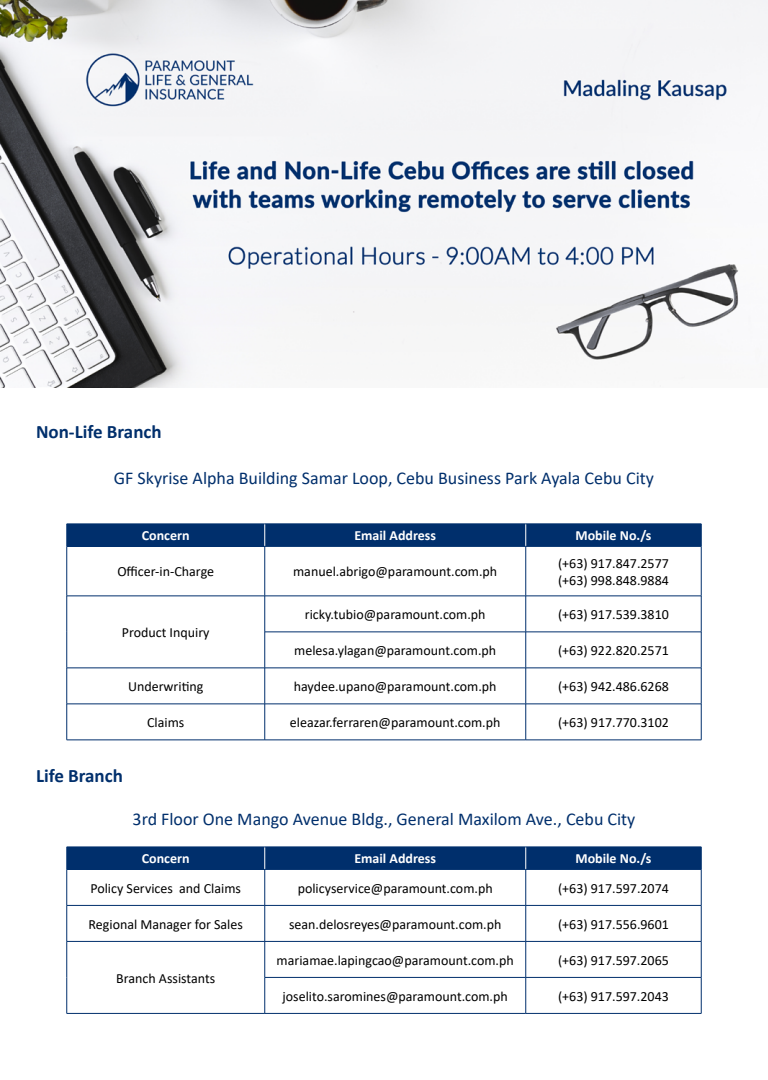
<style>
.page{position:relative;width:768px;height:1080px;background:#fff}
.page>*{position:absolute;margin:0;border:0;box-sizing:border-box;transform-origin:0 0}
.t1{font:700 19px "Calibri";color:#002f6c}
.t2{font:18px "Calibri";color:#002f6c}
.t3{font:14px/16.8px "Calibri";color:#000}
.t4{font:700 14px "Calibri";color:#fff}
</style>
<div class="page">
<div style="left:67px;top:524px;width:198px;height:22px;background:#002f6c"></div>
<div style="left:264px;top:524px;width:438px;height:22px;background:#002f6c"></div>
<hr style="left:67px;top:546px;width:198px;height:1px;background:#002f6c">
<hr style="left:67px;top:546px;width:1px;height:50px;background:#002f6c">
<hr style="left:265px;top:546px;width:1px;height:50px;background:#002f6c">
<hr style="left:67px;top:596px;width:198px;height:1px;background:#002f6c">
<hr style="left:67px;top:596px;width:1px;height:36px;background:#002f6c">
<hr style="left:265px;top:596px;width:1px;height:36px;background:#002f6c">
<hr style="left:67px;top:632px;width:1px;height:36px;background:#002f6c">
<hr style="left:265px;top:632px;width:1px;height:36px;background:#002f6c">
<hr style="left:67px;top:668px;width:198px;height:1px;background:#002f6c">
<hr style="left:67px;top:668px;width:1px;height:36px;background:#002f6c">
<hr style="left:265px;top:668px;width:1px;height:36px;background:#002f6c">
<hr style="left:67px;top:704px;width:198px;height:1px;background:#002f6c">
<hr style="left:67px;top:704px;width:1px;height:36px;background:#002f6c">
<hr style="left:265px;top:704px;width:1px;height:36px;background:#002f6c">
<hr style="left:67px;top:740px;width:198px;height:1px;background:#002f6c">
<hr style="left:265px;top:546px;width:261px;height:1px;background:#002f6c">
<hr style="left:526px;top:546px;width:175px;height:1px;background:#002f6c">
<hr style="left:526px;top:546px;width:1px;height:50px;background:#002f6c">
<hr style="left:701px;top:546px;width:1px;height:50px;background:#002f6c">
<hr style="left:265px;top:596px;width:261px;height:1px;background:#002f6c">
<hr style="left:526px;top:596px;width:175px;height:1px;background:#002f6c">
<hr style="left:526px;top:596px;width:1px;height:36px;background:#002f6c">
<hr style="left:701px;top:596px;width:1px;height:36px;background:#002f6c">
<hr style="left:265px;top:632px;width:261px;height:1px;background:#002f6c">
<hr style="left:526px;top:632px;width:175px;height:1px;background:#002f6c">
<hr style="left:526px;top:632px;width:1px;height:36px;background:#002f6c">
<hr style="left:701px;top:632px;width:1px;height:36px;background:#002f6c">
<hr style="left:265px;top:668px;width:261px;height:1px;background:#002f6c">
<hr style="left:526px;top:668px;width:175px;height:1px;background:#002f6c">
<hr style="left:526px;top:668px;width:1px;height:36px;background:#002f6c">
<hr style="left:701px;top:668px;width:1px;height:36px;background:#002f6c">
<hr style="left:265px;top:704px;width:261px;height:1px;background:#002f6c">
<hr style="left:526px;top:704px;width:175px;height:1px;background:#002f6c">
<hr style="left:526px;top:704px;width:1px;height:36px;background:#002f6c">
<hr style="left:701px;top:704px;width:1px;height:36px;background:#002f6c">
<hr style="left:265px;top:740px;width:261px;height:1px;background:#002f6c">
<hr style="left:526px;top:740px;width:175px;height:1px;background:#002f6c">
<div style="left:67px;top:847px;width:198px;height:22px;background:#002f6c"></div>
<div style="left:264px;top:847px;width:438px;height:22px;background:#002f6c"></div>
<hr style="left:67px;top:869px;width:198px;height:1px;background:#002f6c">
<hr style="left:67px;top:870px;width:1px;height:35px;background:#002f6c">
<hr style="left:265px;top:870px;width:1px;height:35px;background:#002f6c">
<hr style="left:67px;top:905px;width:198px;height:1px;background:#002f6c">
<hr style="left:67px;top:906px;width:1px;height:35px;background:#002f6c">
<hr style="left:265px;top:906px;width:1px;height:35px;background:#002f6c">
<hr style="left:67px;top:941px;width:198px;height:1px;background:#002f6c">
<hr style="left:67px;top:942px;width:1px;height:35px;background:#002f6c">
<hr style="left:265px;top:942px;width:1px;height:35px;background:#002f6c">
<hr style="left:67px;top:977px;width:1px;height:36px;background:#002f6c">
<hr style="left:265px;top:977px;width:1px;height:36px;background:#002f6c">
<hr style="left:67px;top:1013px;width:198px;height:1px;background:#002f6c">
<hr style="left:265px;top:869px;width:261px;height:1px;background:#002f6c">
<hr style="left:526px;top:869px;width:175px;height:1px;background:#002f6c">
<hr style="left:526px;top:870px;width:1px;height:35px;background:#002f6c">
<hr style="left:701px;top:870px;width:1px;height:35px;background:#002f6c">
<hr style="left:265px;top:905px;width:261px;height:1px;background:#002f6c">
<hr style="left:526px;top:905px;width:175px;height:1px;background:#002f6c">
<hr style="left:526px;top:906px;width:1px;height:35px;background:#002f6c">
<hr style="left:701px;top:906px;width:1px;height:35px;background:#002f6c">
<hr style="left:265px;top:941px;width:261px;height:1px;background:#002f6c">
<hr style="left:526px;top:941px;width:175px;height:1px;background:#002f6c">
<hr style="left:526px;top:942px;width:1px;height:35px;background:#002f6c">
<hr style="left:701px;top:942px;width:1px;height:35px;background:#002f6c">
<hr style="left:265px;top:977px;width:261px;height:1px;background:#002f6c">
<hr style="left:526px;top:977px;width:175px;height:1px;background:#002f6c">
<hr style="left:526px;top:978px;width:1px;height:35px;background:#002f6c">
<hr style="left:701px;top:978px;width:1px;height:35px;background:#002f6c">
<hr style="left:265px;top:1013px;width:261px;height:1px;background:#002f6c">
<hr style="left:526px;top:1013px;width:175px;height:1px;background:#002f6c">
<img style="left:0;top:0;width:768px;height:388px">
<h1 class="t1" style="left:36px;top:418px;width:127px">Non-Life Branch</h1>
<p class="t2" style="left:114px;top:465px;width:542px">GF Skyrise Alpha Building Samar Loop, Cebu Business Park Ayala Cebu City</p>
<p class="t4" style="left:142px;top:526px;width:49px">Concern</p>
<p class="t4" style="left:354px;top:526px;width:83px">Email Address</p>
<p class="t4" style="left:575px;top:526px;width:78px">Mobile No./s</p>
<p class="t3" style="left:117px;top:563px;width:98px">Officer-in-Charge</p>
<p class="t3" style="left:293px;top:563px;width:206px">manuel.abrigo@paramount.com.ph</p>
<p class="t3" style="left:558px;top:555px;width:112px">(+63) 917.847.2577 (+63) 998.848.9884</p>
<p class="t3" style="left:122px;top:624px;width:89px">Product Inquiry</p>
<p class="t3" style="left:305px;top:606px;width:182px">ricky.tubio@paramount.com.ph</p>
<p class="t3" style="left:558px;top:606px;width:112px">(+63) 917.539.3810</p>
<p class="t3" style="left:294px;top:642px;width:204px">melesa.ylagan@paramount.com.ph</p>
<p class="t3" style="left:558px;top:642px;width:112px">(+63) 922.820.2571</p>
<p class="t3" style="left:128px;top:678px;width:77px">Underwriting</p>
<p class="t3" style="left:294px;top:678px;width:204px">haydee.upano@paramount.com.ph</p>
<p class="t3" style="left:558px;top:678px;width:112px">(+63) 942.486.6268</p>
<p class="t3" style="left:147px;top:714px;width:39px">Claims</p>
<p class="t3" style="left:290px;top:714px;width:212px">eleazar.ferraren@paramount.com.ph</p>
<p class="t3" style="left:558px;top:714px;width:112px">(+63) 917.770.3102</p>
<h1 class="t1" style="left:36px;top:762px;width:88px">Life Branch</h1>
<p class="t2" style="left:133px;top:806px;width:504px">3rd Floor One Mango Avenue Bldg., General Maxilom Ave., Cebu City</p>
<p class="t4" style="left:142px;top:849px;width:49px">Concern</p>
<p class="t4" style="left:354px;top:849px;width:83px">Email Address</p>
<p class="t4" style="left:575px;top:849px;width:78px">Mobile No./s</p>
<p class="t3" style="left:90px;top:879px;width:152px">Policy Services and Claims</p>
<p class="t3" style="left:298px;top:879px;width:197px">policyservice@paramount.com.ph</p>
<p class="t3" style="left:558px;top:879px;width:112px">(+63) 917.597.2074</p>
<p class="t3" style="left:89px;top:915px;width:156px">Regional Manager for Sales</p>
<p class="t3" style="left:289px;top:915px;width:214px">sean.delosreyes@paramount.com.ph</p>
<p class="t3" style="left:558px;top:915px;width:112px">(+63) 917.556.9601</p>
<p class="t3" style="left:116px;top:969px;width:100px">Branch Assistants</p>
<p class="t3" style="left:277px;top:951px;width:239px">mariamae.lapingcao@paramount.com.ph</p>
<p class="t3" style="left:558px;top:951px;width:112px">(+63) 917.597.2065</p>
<p class="t3" style="left:283px;top:987px;width:227px">joselito.saromines@paramount.com.ph</p>
<p class="t3" style="left:558px;top:987px;width:112px">(+63) 917.597.2043</p>
</div>
